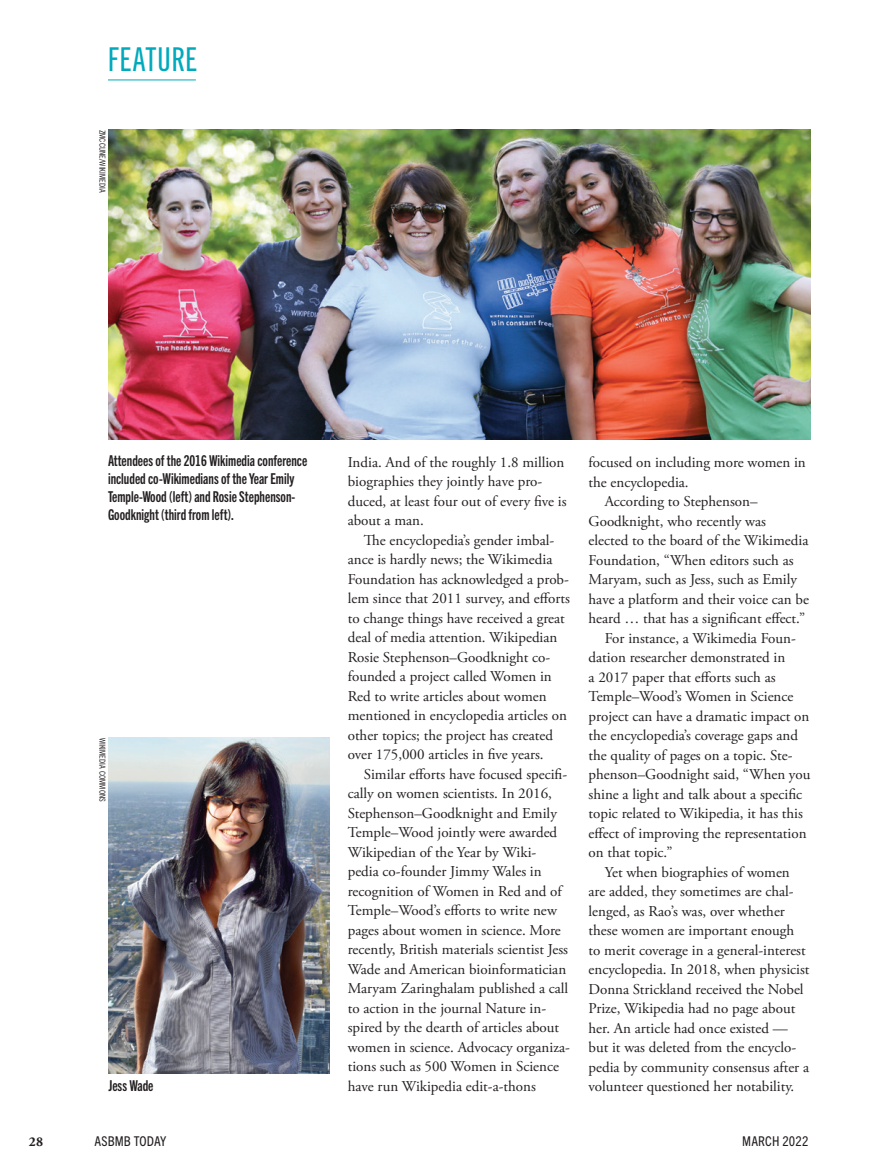
<style>
.page{position:relative;width:891px;height:1175px;background:#fff}
.page>*{position:absolute;margin:0;border:0;box-sizing:border-box;transform-origin:0 0}
.A_NEW_kicker_style_n{font:33px "Trade Gothic Next LT Pro Cm";letter-spacing:.025em;color:#00aabc}
.Award_text{font:15px/19.5px "Adobe Garamond Pro";color:#231f20}
.captions{font:15px/18px "Trade Gothic Next LT Pro Bd Cm";color:#231f20}
.t1{font:condensed 13.5px "Trade Gothic Next LT Pro";letter-spacing:.01em;color:#231f20}
.t2{font:700 13.5px "Adobe Garamond Pro";color:#231f20}
.captions-2{font:8.25px "Trade Gothic LT Pro Cn 18";letter-spacing:.01em;color:#231f20}
</style>
<div class="page">
<hr style="left:108px;top:80px;width:88px;height:1px;background:#00aabc">
<img style="left:108px;top:130px;width:702px;height:310px">
<img style="left:108px;top:737px;width:222px;height:336px">
<p class="A_NEW_kicker_style_n" style="left:108px;top:37px;width:90px">FEATURE</p>
<p class="captions-2" style="left:107px;top:130px;width:65px;rotate:90deg">ZMCCUNE/WIKIMEDIA</p>
<p class="captions" style="left:108px;top:451px;width:201px">Attendees of the 2016 Wikimedia conference included co-Wikimedians of the Year Emily Temple-Wood (left) and Rosie Stephenson-Goodknight (third from left).</p>
<p class="captions-2" style="left:107px;top:737px;width:66px;rotate:90deg">WIKIMEDIA COMMONS</p>
<p class="captions" style="left:108px;top:1076px;width:47px">Jess Wade</p>
<p class="Award_text" style="left:348px;top:452px;width:220px">India. And of the roughly 1.8 million biographies they jointly have pro&shy;duced, at least four out of every five is about a man.</p>
<p class="Award_text" style="left:348px;top:530px;width:224px;text-indent:16px">The encyclopedia’s gender imbal&shy;ance is hardly news; the Wikimedia Foundation has acknowledged a prob&shy;lem since that 2011 survey, and efforts to change things have received a great deal of media attention. Wikipedian Rosie Stephenson–Goodknight co&shy;founded a project called Women in Red to write articles about women mentioned in encyclopedia articles on other topics; the project has created over 175,000 articles in five years.</p>
<p class="Award_text" style="left:348px;top:764px;width:224px;text-indent:16px">Similar efforts have focused specifi&shy;cally on women scientists. In 2016, Stephenson–Goodknight and Emily Temple–Wood jointly were awarded Wikipedian of the Year by Wiki&shy;pedia co-founder Jimmy Wales in recognition of Women in Red and of Temple–Wood’s efforts to write new pages about women in science. More recently, British materials scientist Jess Wade and American bioinformatician Maryam Zaringhalam published a call to action in the journal Nature in&shy;spired by the dearth of articles about women in science. Advocacy organiza&shy;tions such as 500 Women in Science have run Wikipedia edit-a-thons</p>
<p class="Award_text" style="left:589px;top:453px;width:219px">focused on including more women in the encyclopedia.</p>
<p class="Award_text" style="left:589px;top:492px;width:222px;text-indent:16px">According to Stephenson– Goodknight, who recently was elected to the board of the Wikimedia Foundation, “When editors such as Maryam, such as Jess, such as Emily have a platform and their voice can be heard … that has a significant effect.”</p>
<p class="Award_text" style="left:589px;top:629px;width:223px;text-indent:16px">For instance, a Wikimedia Foun&shy;dation researcher demonstrated in<br>a 2017 paper that efforts such as Temple–Wood’s Women in Science project can have a dramatic impact on the encyclopedia’s coverage gaps and the quality of pages on a topic. Ste&shy;phenson–Goodnight said, “When you shine a light and talk about a specific topic related to Wikipedia, it has this effect of improving the representation on that topic.”</p>
<p class="Award_text" style="left:589px;top:863px;width:222px;text-indent:16px">Yet when biographies of women are added, they sometimes are chal&shy;lenged, as Rao’s was, over whether these women are important enough to merit coverage in a general-interest encyclopedia. In 2018, when physicist Donna Strickland received the Nobel Prize, Wikipedia had no page about her. An article had once existed — but it was deleted from the encyclo&shy;pedia by community consensus after a volunteer questioned her notability.</p>
<p class="t2" style="left:29px;top:1133px;width:16px">28</p>
<p class="t1" style="left:94px;top:1131px;width:73px">ASBMB TODAY</p>
<p class="t1" style="left:742px;top:1131px;width:68px">MARCH 2022</p>
</div>
